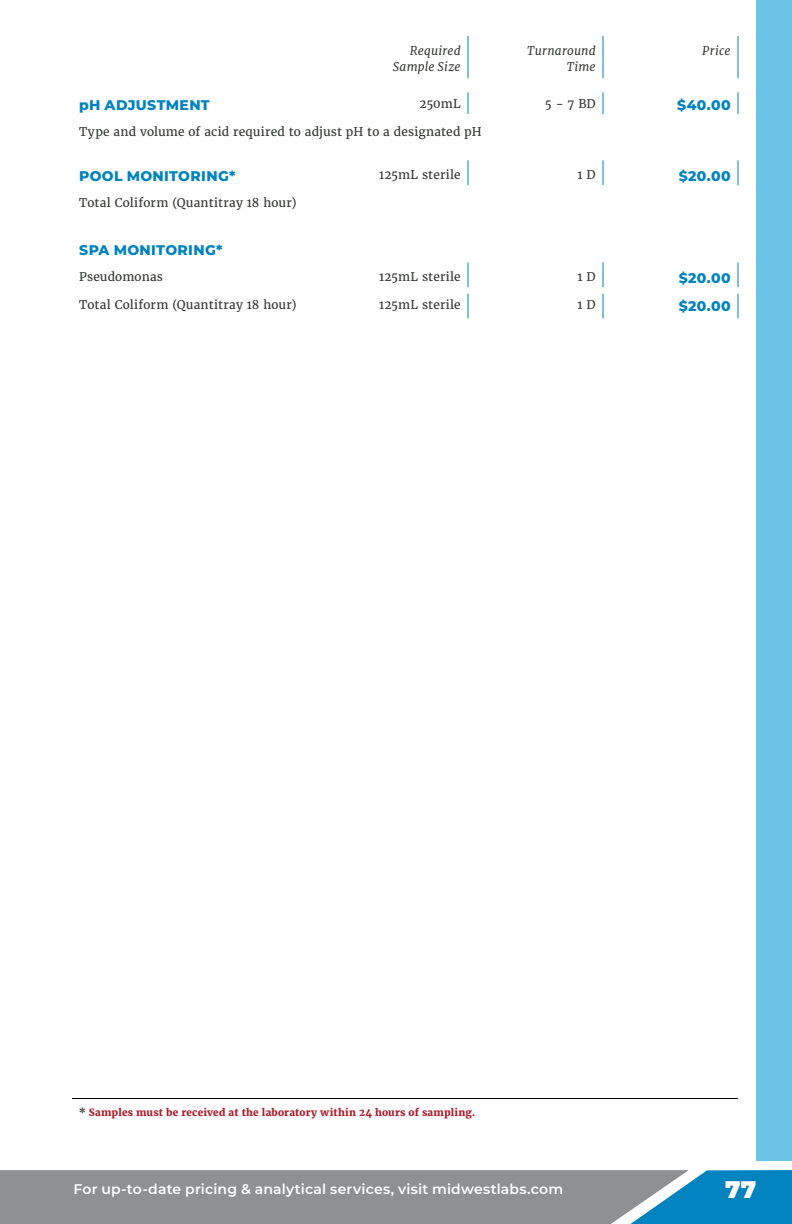
<style>
.page{position:relative;width:792px;height:1224px;background:#fff}
.page>*{position:absolute;margin:0;border:0;box-sizing:border-box;transform-origin:0 0}
.t1{font:900 24px "Montserrat";color:#fff}
.t2{font:800 14px "Montserrat";letter-spacing:.025em;color:#0083be}
.t3{font:600 14px "Montserrat";letter-spacing:.01em;color:#fff}
.t4{font:12px "Merriweather";letter-spacing:.01em;color:#373a36}
.t5{font:italic 12px/16px "Merriweather";letter-spacing:.015em;color:#373a36;text-align:right}
.t6{font:800 10px "Merriweather";letter-spacing:.015em;color:#aa1f2e}
.s1{color:#373a36}
</style>
<div class="page">
<svg style="left:0;top:1170px;width:792px;height:54px;background:#7b909b"></svg>
<div style="left:756px;top:0;width:36px;height:1161px;background:#6bc3e7"></div>
<hr style="left:468px;top:36px;width:1px;height:42px;background:#0083be">
<hr style="left:602px;top:36px;width:2px;height:42px;background:#0083be">
<hr style="left:738px;top:36px;width:1px;height:42px;background:#0083be">
<svg style="left:468px;top:92px;width:1px;height:22px"></svg>
<hr style="left:602px;top:92px;width:2px;height:22px;background:#0083be">
<svg style="left:738px;top:92px;width:1px;height:22px"></svg>
<svg style="left:468px;top:160px;width:1px;height:25px"></svg>
<hr style="left:602px;top:160px;width:2px;height:25px;background:#0083be">
<svg style="left:738px;top:160px;width:1px;height:25px"></svg>
<svg style="left:468px;top:262px;width:1px;height:25px"></svg>
<hr style="left:602px;top:262px;width:2px;height:25px;background:#0083be">
<svg style="left:738px;top:262px;width:1px;height:25px"></svg>
<svg style="left:468px;top:293px;width:1px;height:25px"></svg>
<hr style="left:602px;top:293px;width:2px;height:25px;background:#0083be">
<svg style="left:738px;top:293px;width:1px;height:25px"></svg>
<hr style="left:72px;top:1098px;width:666px;height:1px;background:#000">
<p class="t5" style="left:393px;top:43px;width:69px">Required<br>Sample Size</p>
<p class="t5" style="left:527px;top:43px;width:70px">Turnaround<br>Time</p>
<p class="t5" style="left:702px;top:43px;width:30px">Price</p>
<p class="t2" style="left:79px;top:95px;width:132px">pH ADJUSTMENT</p>
<p class="t4" style="left:420px;top:96px;width:43px">250mL</p>
<p class="t4" style="left:545px;top:96px;width:52px">5 - 7 BD</p>
<p class="t2" style="left:677px;top:95px;width:55px">$40.00</p>
<p class="t4" style="left:79px;top:124px;width:404px">Type and volume of acid required to adjust pH to a designated pH</p>
<p class="t2" style="left:79px;top:166px;width:158px">POOL MONITORING*</p>
<p class="t4" style="left:379px;top:168px;width:83px">125mL sterile</p>
<p class="t4" style="left:578px;top:168px;width:20px">1 D</p>
<p class="t2" style="left:679px;top:166px;width:54px">$20.00</p>
<p class="t4" style="left:79px;top:195px;width:219px">Total Coliform (Quantitray 18 hour)</p>
<p class="t2" style="left:79px;top:240px;width:145px">SPA MONITORING*</p>
<p class="t4" style="left:79px;top:270px;width:85px">Pseudomonas</p>
<p class="t4" style="left:379px;top:270px;width:83px">125mL sterile</p>
<p class="t4" style="left:578px;top:270px;width:20px">1 D</p>
<p class="t2" style="left:679px;top:268px;width:54px">$20.00</p>
<p class="t4" style="left:79px;top:298px;width:219px">Total Coliform (Quantitray 18 hour)</p>
<p class="t4" style="left:379px;top:298px;width:83px">125mL sterile</p>
<p class="t4" style="left:578px;top:298px;width:20px">1 D</p>
<p class="t2" style="left:679px;top:296px;width:54px">$20.00</p>
<p class="t6" style="left:79px;top:1105px;width:398px"><span class="s1">*</span> Samples must be received at the laboratory within 24 hours of sampling.</p>
<p class="t3" style="left:73px;top:1179px;width:491px">For up-to-date pricing &amp; analytical services, visit midwestlabs.com</p>
<h1 class="t1" style="left:725px;top:1171px;width:33px">77</h1>
</div>
